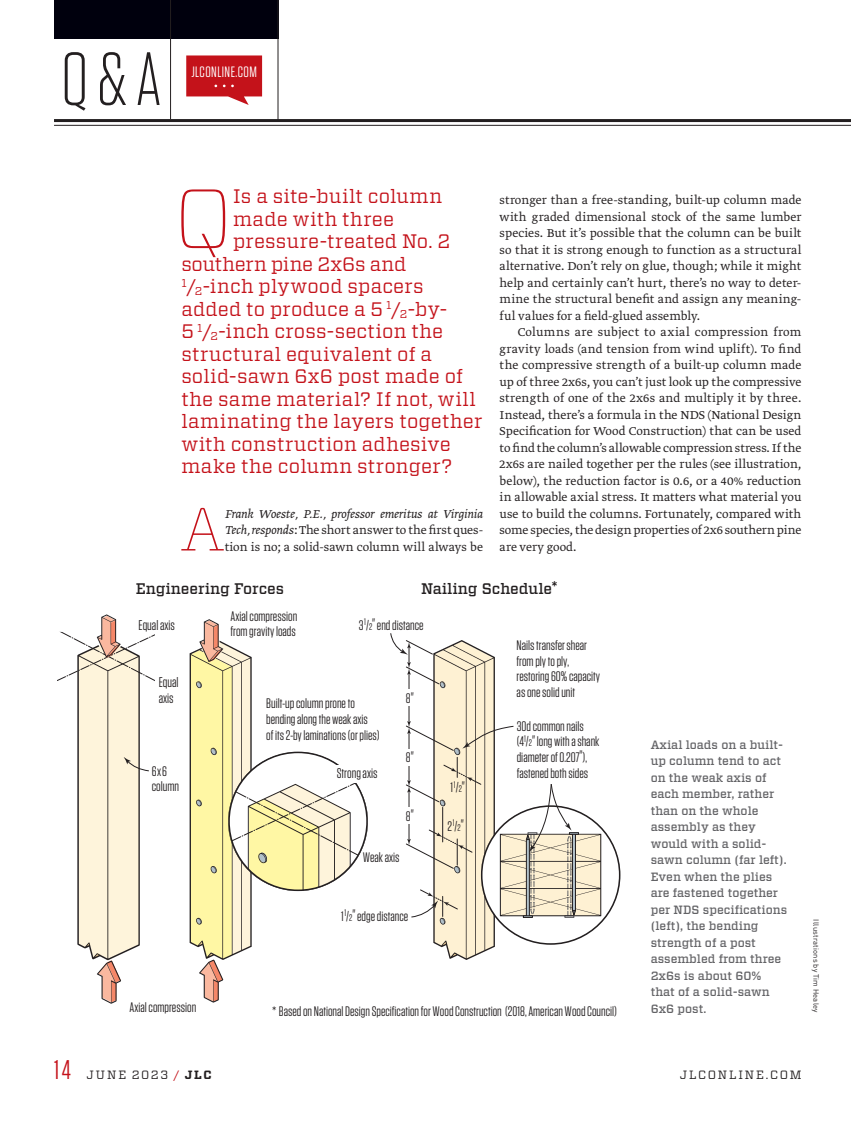
<style>
.page{position:relative;width:851px;height:1134px;background:#fff}
.page>*{position:absolute;margin:0;border:0;box-sizing:border-box;transform-origin:0 0}
.Question{font:100 83.85px "Vitesse";color:#c4121a}
.t1{font:300 75px "Tungsten";color:#231f20}
.Answer{font:100 60.6px "Vitesse";color:#c4121a}
.t2{font:27px "Tungsten";color:#c4121a}
.Question-2{font:19.5px "Vitesse";letter-spacing:.015em;color:#c4121a}
.Question-3{font:19.5px "Vitesse";letter-spacing:-.005em;color:#c4121a}
.t3{font:500 15.3px "Vitesse";color:#231f20}
.t4{font:15px "Tungsten";letter-spacing:.03em;color:#fff}
.t5{font:14.1px/16px "Tungsten";color:#231f20}
.t6{font:13.8px/15.8px "Tungsten";color:#231f20}
.Body_-_Greta_Light_9{font:300 13.5px/16.5px "Greta Text Std";letter-spacing:-.005em;color:#231f20;text-align:justify}
.Answer-2{font:300 13.5px/16.5px "Greta Text Std";letter-spacing:.005em;color:#231f20;text-align:justify}
.Caption_-_Vitesse_Bo{font:500 12px/16.5px "Vitesse";color:#636366}
.t7{font:12px "Vitesse";letter-spacing:.145em;color:#231f20}
.Credit_-_Dinot_5_7_L{font:7.5px "DINOT";letter-spacing:.025em;color:#231f20}
.s1{font-style:italic}
.s2{font-family:"Tungsten";font-size:18.45px}
.s3{font-size:9.6px}
.s4{color:#c4121a}
.s5{font-weight:700}
</style>
<div class="page">
<div style="left:54px;top:0;width:224px;height:39px;background:#00000d"></div>
<hr style="left:278px;top:0;width:1px;height:120px;background:#231f20">
<hr style="left:170px;top:0;width:1px;height:119px;background:#231f20">
<svg style="left:186px;top:55px;width:76px;height:50px;background:#cd3a40"></svg>
<hr style="left:54px;top:119px;width:796px;height:3px;background:#231f20">
<hr style="left:54px;top:125px;width:796px;height:1px;background:#231f20">
<img style="left:360px;top:789px;width:7px;height:65px">
<img style="left:514px;top:811px;width:105px;height:133px">
<svg style="left:390px;top:633px;width:124px;height:326px"></svg>
<svg style="left:523px;top:784px;width:56px;height:134px"></svg>
<svg style="left:57px;top:616px;width:303px;height:386px"></svg>
<div style="left:335px;top:765px;width:38px;height:18px;background:#fff"></div>
<h2 class="t1" style="left:61px;top:41px;width:102px">Q &amp; A</h2>
<p class="t4" style="left:191px;top:64px;width:67px">JLCONLINE.COM</p>
<p class="Question" style="left:173px;top:160px;width:61px">Q</p>
<p class="Question-2" style="left:233px;top:183px;width:210px">Is a site-built column</p>
<p class="Question-2" style="left:233px;top:206px;width:162px">made with three</p>
<p class="Question-2" style="left:233px;top:228px;width:219px">pressure-treated No. 2</p>
<p class="Question-3" style="left:181px;top:251px;width:226px">southern pine 2x6s and</p>
<p class="Question-2" style="left:181px;top:273px;width:244px"><sup>1</sup>/<sub>2</sub>-inch plywood spacers</p>
<p class="Question-2" style="left:181px;top:296px;width:267px">added to produce a 5 <sup>1</sup>/<sub>2</sub>-by-</p>
<p class="Question-2" style="left:181px;top:318px;width:263px">5 <sup>1</sup>/<sub>2</sub>-inch cross-section the</p>
<p class="Question-2" style="left:181px;top:341px;width:252px">structural equivalent of a</p>
<p class="Question-2" style="left:181px;top:363px;width:283px">solid-sawn 6x6 post made of</p>
<p class="Question-2" style="left:181px;top:386px;width:296px">the same material? If not, will</p>
<p class="Question-2" style="left:181px;top:408px;width:302px">laminating the layers together</p>
<p class="Question-2" style="left:181px;top:431px;width:271px">with construction adhesive</p>
<p class="Question-2" style="left:181px;top:453px;width:272px">make the column stronger?</p>
<p class="Answer" style="left:180px;top:487px;width:47px">A</p>
<p class="Answer-2" style="left:225px;top:506px;width:260px"><span class="s1">Frank Woeste, P.E., professor emeritus at Virginia Tech, responds</span>: The short answer to the first ques&shy;tion is no; a solid-sawn column will always be</p>
<p class="Answer-2" style="left:499px;top:192px;width:303px">stronger than a free-standing, built-up column made with graded dimensional stock of the same lumber species. But it’s possible that the column can be built so that it is strong enough to function as a structural alternative. Don’t rely on glue, though; while it might help and certainly can’t hurt, there’s no way to deter&shy;mine the structural benefit and assign any meaning&shy;ful values for a field-glued assembly.</p>
<p class="Body_-_Greta_Light_9" style="left:499px;top:324px;width:303px;text-indent:18px">Columns are subject to axial compression from gravity loads (and tension from wind uplift). To find the compressive strength of a built-up column made up of three 2x6s, you can’t just look up the compressive strength of one of the 2x6s and multiply it by three.<br>Instead, there’s a formula in the NDS (National Design Specification for Wood Construction) that can be used to find the column’s allowable compression stress. If the 2x6s are nailed together per the rules (see illustration, below), the reduction factor is 0.6, or a 40% reduction in allowable axial stress. It matters what material you use to build the columns. Fortunately, compared with some species, the design properties of 2x6 southern pine are very good.</p>
<p class="t3" style="left:136px;top:579px;width:150px">Engineering Forces</p>
<p class="t3" style="left:421px;top:579px;width:137px">Nailing Schedule<span class="s2">*</span></p>
<p class="t6" style="left:231px;top:608px;width:68px">Axial compression from gravity loads</p>
<p class="t5" style="left:139px;top:618px;width:38px">Equal axis</p>
<p class="t6" style="left:359px;top:617px;width:66px">3<sup>1</sup>/<span class="s3">2</span>" end distance</p>
<p class="t5" style="left:159px;top:674px;width:21px">Equal axis</p>
<p class="t6" style="left:152px;top:763px;width:29px">6x6 column</p>
<p class="t6" style="left:266px;top:696px;width:115px">Built-up column prone to bending along the weak axis<br>of its 2-by laminations (or plies)</p>
<p class="t5" style="left:337px;top:766px;width:42px">Strong axis</p>
<p class="t6" style="left:406px;top:690px;width:9px">8"</p>
<p class="t6" style="left:406px;top:749px;width:9px">8"</p>
<p class="t6" style="left:406px;top:808px;width:9px">8"</p>
<p class="t6" style="left:363px;top:850px;width:38px">Weak axis</p>
<p class="t6" style="left:341px;top:908px;width:69px">1<sup>1</sup>/<span class="s3">2</span>" edge distance</p>
<p class="t6" style="left:450px;top:780px;width:16px">1<sup>1</sup>/<span class="s3">2</span>"</p>
<p class="t6" style="left:447px;top:818px;width:18px">2<sup>1</sup>/<span class="s3">2</span>"</p>
<p class="t6" style="left:516px;top:638px;width:85px">Nails transfer shear from ply to ply, restoring 60% capacity as one solid unit</p>
<p class="t6" style="left:516px;top:718px;width:84px">30d common nails (4<sup>1</sup>/<span class="s3">2</span>" long with a shank diameter of 0.207"), fastened both sides</p>
<p class="t6" style="left:130px;top:999px;width:68px">Axial compression</p>
<p class="t6" style="left:272px;top:1003px;width:346px">* Based on National Design Specification for Wood Construction (2018, American Wood Council)</p>
<p class="Caption_-_Vitesse_Bo" style="left:650px;top:736px;width:138px">Axial loads on a built&shy;up column tend to act on the weak axis of each member, rather than on the whole assembly as they would with a solid&shy;sawn column (far left).<br>Even when the plies are fastened together per NDS specifications (left), the bending strength of a post assembled from three<br>2x6s is about 60% that of a solid-sawn<br>6x6 post.</p>
<p class="Credit_-_Dinot_5_7_L" style="left:821px;top:919px;width:95px;rotate:90deg">Illustrations by Tim Healey</p>
<h3 class="t2" style="left:54px;top:1055px;width:18px">14</h3>
<p class="t7" style="left:86px;top:1066px;width:127px">JUNE 2023 <span class="s4">/</span> <span class="s5">JLC</span></p>
<p class="t7" style="left:679px;top:1066px;width:123px">JLCONLINE.COM</p>
</div>
